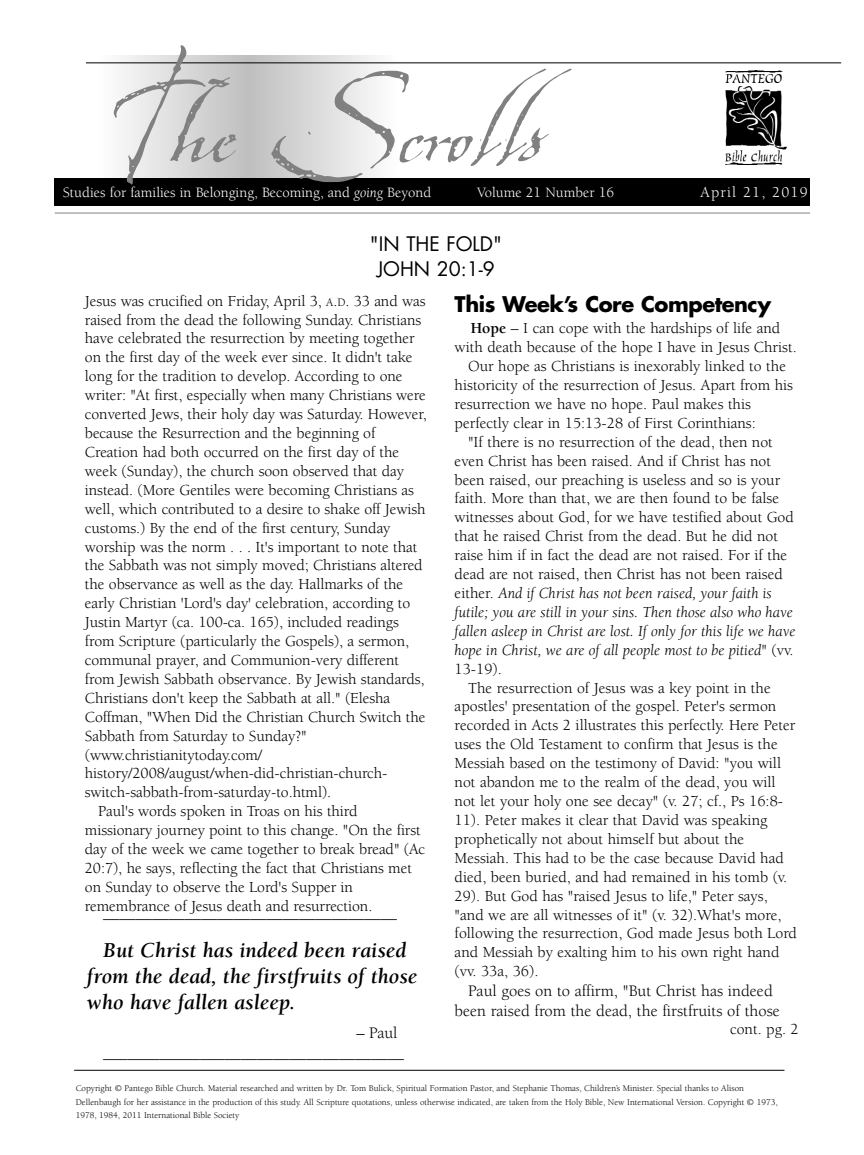
<style>
.page{position:relative;width:864px;height:1155px;background:#fff}
.page>*{position:absolute;margin:0;border:0;box-sizing:border-box;transform-origin:0 0}
.t1{font:257.25px "La Figura";color:#808080}
.t2{font:italic 700 21.75px/26.1px "Berkeley";color:#000}
.t3{font:700 21px "Futura";letter-spacing:-.02em;color:#000}
.t4{font:19.5px/25.7px "Futura";color:#000;text-align:center}
.t5{font:16.5px/19.8px "Berkeley";color:#000;text-align:center}
.t6{font:15.75px "Berkeley";letter-spacing:-.005em;color:#000}
.t7{font:italic 15.75px "Berkeley";color:#000}
.t8{font:15.3px "Berkeley";letter-spacing:.08em;color:#fff}
.t9{font:14.7px "Berkeley";color:#fff}
.t10{font:9px/13.5px "Berkeley";color:#000}
.s1{font-style:italic}
.s2{font-size:11.85px}
.s3{font-weight:700;font-style:italic}
.s4{font-weight:700}
.s5{font-style:normal}
</style>
<div class="page">
<hr style="left:74px;top:1069px;width:710px;height:1px;background:#000">
<div style="left:148px;top:55px;width:201px;height:146px;background:#e9e9e9"></div>
<div style="left:158px;top:55px;width:182px;height:146px;background:#e5e5e5"></div>
<div style="left:167px;top:55px;width:163px;height:146px;background:#e1e1e1"></div>
<div style="left:176px;top:55px;width:145px;height:146px;background:#ddd"></div>
<div style="left:186px;top:55px;width:126px;height:146px;background:#d9d9d9"></div>
<div style="left:195px;top:55px;width:107px;height:146px;background:#d5d5d5"></div>
<div style="left:204px;top:55px;width:89px;height:146px;background:#d1d1d1"></div>
<div style="left:214px;top:55px;width:70px;height:146px;background:#cdcdcd"></div>
<div style="left:223px;top:55px;width:51px;height:146px;background:#c9c9c9"></div>
<div style="left:232px;top:55px;width:33px;height:146px;background:#c5c5c5"></div>
<div style="left:242px;top:55px;width:14px;height:146px;background:#c1c1c1"></div>
<img style="left:725px;top:70px;width:62px;height:94px">
<hr style="left:86px;top:62px;width:755px;height:1px;background:#000">
<div style="left:55px;top:178px;width:755px;height:27px;background:#000"></div>
<hr style="left:55px;top:213px;width:755px;height:1px;background:#808080">
<h1 class="t1" style="left:109px;top:-78px;width:436px">The Scrolls</h1>
<p class="t9" style="left:63px;top:186px;width:370px">Studies for families in Belonging, Becoming, and <span class="s1">going</span> Beyond</p>
<p class="t9" style="left:477px;top:186px;width:138px">Volume 21 Number 16</p>
<p class="t8" style="left:701px;top:186px;width:109px">April 21, 2019</p>
<p class="t4" style="left:370px;top:232px;width:134px">"IN THE FOLD"<br>JOHN 20:1-9</p>
<p class="t6" style="left:85px;top:294px;width:342px">Jesus was crucified on Friday, April 3, <span class="s2">A</span>.<span class="s2">D</span>. 33 and was</p>
<p class="t6" style="left:85px;top:313px;width:338px">raised from the dead the following Sunday. Christians</p>
<p class="t6" style="left:85px;top:332px;width:331px">have celebrated the resurrection by meeting together</p>
<p class="t6" style="left:85px;top:351px;width:329px">on the first day of the week ever since. It didn't take</p>
<p class="t6" style="left:85px;top:370px;width:319px">long for the tradition to develop. According to one</p>
<p class="t6" style="left:85px;top:389px;width:343px">writer: "At first, especially when many Christians were</p>
<p class="t6" style="left:85px;top:408px;width:344px">converted Jews, their holy day was Saturday. However,</p>
<p class="t6" style="left:85px;top:427px;width:292px">because the Resurrection and the beginning of</p>
<p class="t6" style="left:85px;top:446px;width:316px">Creation had both occurred on the first day of the</p>
<p class="t6" style="left:85px;top:464px;width:321px">week (Sunday), the church soon observed that day</p>
<p class="t6" style="left:85px;top:483px;width:331px">instead. (More Gentiles were becoming Christians as</p>
<p class="t6" style="left:85px;top:502px;width:342px">well, which contributed to a desire to shake off Jewish</p>
<p class="t6" style="left:85px;top:521px;width:307px">customs.) By the end of the first century, Sunday</p>
<p class="t6" style="left:85px;top:540px;width:334px">worship was the norm . . . It's important to note that</p>
<p class="t6" style="left:85px;top:559px;width:339px">the Sabbath was not simply moved; Christians altered</p>
<p class="t6" style="left:85px;top:578px;width:320px">the observance as well as the day. Hallmarks of the</p>
<p class="t6" style="left:85px;top:597px;width:327px">early Christian 'Lord's day' celebration, according to</p>
<p class="t6" style="left:85px;top:616px;width:315px">Justin Martyr (ca. 100-ca. 165), included readings</p>
<p class="t6" style="left:85px;top:635px;width:326px">from Scripture (particularly the Gospels), a sermon,</p>
<p class="t6" style="left:85px;top:653px;width:316px">communal prayer, and Communion-very different</p>
<p class="t6" style="left:85px;top:672px;width:341px">from Jewish Sabbath observance. By Jewish standards,</p>
<p class="t6" style="left:85px;top:691px;width:307px">Christians don't keep the Sabbath at all." (Elesha</p>
<p class="t6" style="left:85px;top:710px;width:342px">Coffman, "When Did the Christian Church Switch the</p>
<p class="t6" style="left:85px;top:729px;width:223px">Sabbath from Saturday to Sunday?"</p>
<p class="t6" style="left:85px;top:748px;width:179px">(www.christianitytoday.com/</p>
<p class="t6" style="left:85px;top:767px;width:304px">history/2008/august/when-did-christian-church-</p>
<p class="t6" style="left:85px;top:786px;width:248px">switch-sabbath-from-saturday-to.html).</p>
<p class="t6" style="left:98px;top:805px;width:261px">Paul's words spoken in Troas on his third</p>
<p class="t6" style="left:85px;top:824px;width:337px">missionary journey point to this change. "On the first</p>
<p class="t6" style="left:85px;top:842px;width:342px">day of the week we came together to break bread" (Ac</p>
<p class="t6" style="left:85px;top:861px;width:329px">20:7), he says, reflecting the fact that Christians met</p>
<p class="t6" style="left:85px;top:880px;width:270px">on Sunday to observe the Lord's Supper in</p>
<p class="t6" style="left:85px;top:899px;width:289px">remembrance of Jesus death and resurrection.</p>
<h2 class="t2" style="left:87px;top:938px;width:332px;text-indent:16px">But Christ has indeed been raised from the dead, the firstfruits of those who have fallen asleep.</h2>
<p class="t5" style="left:103px;top:1024px;width:303px;text-align:left;text-indent:253px">– Paul ________<span class="s3">_____</span>________________________</p>
<h3 class="t3" style="left:455px;top:295px;width:318px">This Week’s Core Competency</h3>
<p class="t6" style="left:471px;top:322px;width:311px"><span class="s4">Hope</span> – I can cope with the hardships of life and</p>
<p class="t6" style="left:455px;top:341px;width:344px">with death because of the hope I have in Jesus Christ.</p>
<p class="t6" style="left:468px;top:360px;width:320px">Our hope as Christians is inexorably linked to the</p>
<p class="t6" style="left:455px;top:379px;width:340px">historicity of the resurrection of Jesus. Apart from his</p>
<p class="t6" style="left:455px;top:397px;width:298px">resurrection we have no hope. Paul makes this</p>
<p class="t6" style="left:455px;top:416px;width:303px">perfectly clear in 15:13-28 of First Corinthians:</p>
<p class="t6" style="left:468px;top:435px;width:306px">"If there is no resurrection of the dead, then not</p>
<p class="t6" style="left:455px;top:454px;width:318px">even Christ has been raised. And if Christ has not</p>
<p class="t6" style="left:455px;top:473px;width:327px">been raised, our preaching is useless and so is your</p>
<p class="t6" style="left:455px;top:492px;width:326px">faith. More than that, we are then found to be false</p>
<p class="t6" style="left:455px;top:511px;width:341px">witnesses about God, for we have testified about God</p>
<p class="t6" style="left:455px;top:530px;width:325px">that he raised Christ from the dead. But he did not</p>
<p class="t6" style="left:455px;top:549px;width:334px">raise him if in fact the dead are not raised. For if the</p>
<p class="t6" style="left:455px;top:568px;width:330px">dead are not raised, then Christ has not been raised</p>
<p class="t7" style="left:455px;top:586px;width:319px"><span class="s5">either.</span> And if Christ has not been raised, your faith is</p>
<p class="t7" style="left:455px;top:605px;width:340px">futile; you are still in your sins. Then those also who have</p>
<p class="t7" style="left:455px;top:624px;width:343px">fallen asleep in Christ are lost. If only for this life we have</p>
<p class="t7" style="left:455px;top:643px;width:340px">hope in Christ, we are of all people most to be pitied<span class="s5">" (vv.</span></p>
<p class="t6" style="left:455px;top:662px;width:49px">13-19).</p>
<p class="t6" style="left:468px;top:681px;width:304px">The resurrection of Jesus was a key point in the</p>
<p class="t6" style="left:455px;top:700px;width:323px">apostles' presentation of the gospel. Peter's sermon</p>
<p class="t6" style="left:455px;top:719px;width:342px">recorded in Acts 2 illustrates this perfectly. Here Peter</p>
<p class="t6" style="left:455px;top:738px;width:325px">uses the Old Testament to confirm that Jesus is the</p>
<p class="t6" style="left:455px;top:757px;width:328px">Messiah based on the testimony of David: "you will</p>
<p class="t6" style="left:455px;top:775px;width:323px">not abandon me to the realm of the dead, you will</p>
<p class="t6" style="left:455px;top:794px;width:330px">not let your holy one see decay" (v. 27; cf., Ps 16:8-</p>
<p class="t6" style="left:455px;top:813px;width:314px">11). Peter makes it clear that David was speaking</p>
<p class="t6" style="left:455px;top:832px;width:291px">prophetically not about himself but about the</p>
<p class="t6" style="left:455px;top:851px;width:331px">Messiah. This had to be the case because David had</p>
<p class="t6" style="left:455px;top:870px;width:334px">died, been buried, and had remained in his tomb (v.</p>
<p class="t6" style="left:455px;top:889px;width:315px">29). But God has "raised Jesus to life," Peter says,</p>
<p class="t6" style="left:455px;top:908px;width:329px">"and we are all witnesses of it" (v. 32).What's more,</p>
<p class="t6" style="left:455px;top:927px;width:344px">following the resurrection, God made Jesus both Lord</p>
<p class="t6" style="left:455px;top:946px;width:326px">and Messiah by exalting him to his own right hand</p>
<p class="t6" style="left:455px;top:964px;width:85px">(vv. 33a, 36).</p>
<p class="t5" style="left:455px;top:981px;width:327px">Paul goes on to affirm, "But Christ has indeed been raised from the dead, the firstfruits of those</p>
<p class="t6" style="left:730px;top:1022px;width:70px">cont. pg. 2</p>
<p class="t10" style="left:76px;top:1082px;width:704px">Copyright © Pantego Bible Church. Material researched and written by Dr. Tom Bulick, Spiritual Formation Pastor, and Stephanie Thomas, Children’s Minister. Special thanks to Alison<br>Dellenbaugh for her assistance in the production of this study. All Scripture quotations, unless otherwise indicated, are taken from the Holy Bible, New International Version. Copyright © 1973,<br>1978, 1984, 2011 International Bible Society</p>
</div>
